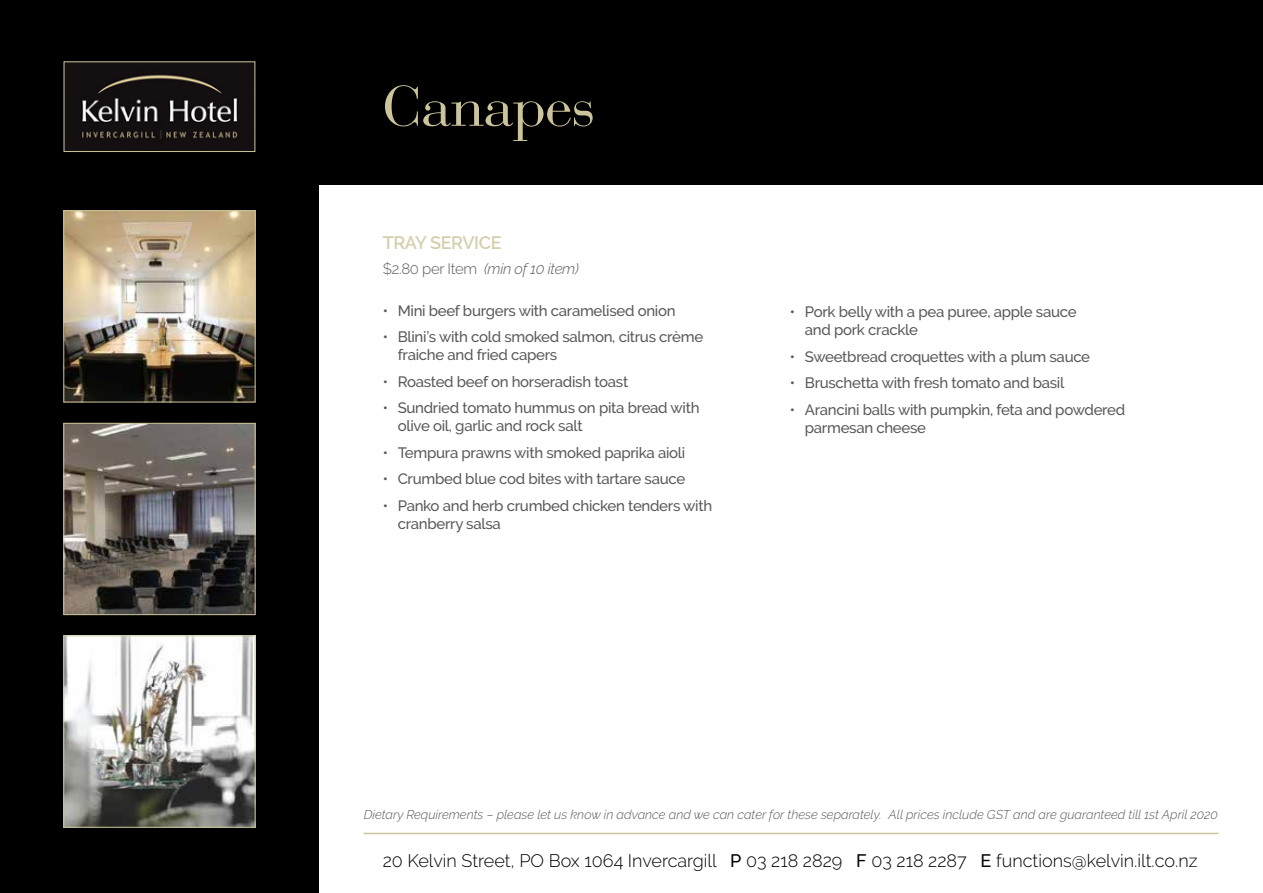
<style>
.page{position:relative;width:1263px;height:893px;background:#fff}
.page>*{position:absolute;margin:0;border:0;box-sizing:border-box;transform-origin:0 0}
.t1{font:60px "Bauer Bodoni D";color:#ccc59b}
.t2{font:300 18px "Raleway";color:#000}
.t3{font:600 18px "Raleway";letter-spacing:-.02em;color:#d6cfad}
.t4{font:500 15px/18px "Raleway";letter-spacing:-.02em;color:#58595b}
.t5{font:italic 300 15px "Raleway";letter-spacing:-.02em;color:#58595b}
.t6{font:italic 300 12.75px "Raleway";color:#58595b}
.s1{font-style:normal}
.s2{font-weight:500}
</style>
<div class="page">
<div style="left:0;top:0;width:319px;height:893px;background:#000"></div>
<img style="left:66px;top:64px;width:187px;height:86px">
<div style="left:64px;top:62px;width:191px;height:90px;border:1px solid #ccc59b"></div>
<div style="left:308px;top:0;width:955px;height:185px;background:#000"></div>
<img style="left:65px;top:425px;width:188px;height:188px">
<div style="left:63px;top:423px;width:192px;height:192px;border:1px solid #ccc59b"></div>
<img style="left:65px;top:637px;width:188px;height:189px">
<div style="left:63px;top:635px;width:192px;height:193px;border:1px solid #ccc59b"></div>
<img style="left:65px;top:212px;width:188px;height:188px">
<div style="left:63px;top:210px;width:192px;height:192px;border:1px solid #ccc59b"></div>
<hr style="left:364px;top:833px;width:854px;height:1px;background:#ccc59b">
<h1 class="t1" style="left:383px;top:71px;width:213px">Canapes</h1>
<p class="t3" style="left:383px;top:232px;width:120px">TRAY SERVICE</p>
<p class="t5" style="left:383px;top:260px;width:198px"><span class="s1">$2.80 per Item</span> (min of 10 item)</p>
<p class="t4" style="left:383px;top:301px;width:294px">• Mini beef burgers with caramelised onion</p>
<p class="t4" style="left:398px;top:328px;width:307px;text-indent:-15px">• Blini’s with cold smoked salmon, citrus crème fraiche and fried capers</p>
<p class="t4" style="left:383px;top:372px;width:247px">• Roasted beef on horseradish toast</p>
<p class="t4" style="left:398px;top:399px;width:303px;text-indent:-15px">• Sundried tomato hummus on pita bread with olive oil, garlic and rock salt</p>
<p class="t4" style="left:383px;top:443px;width:304px">• Tempura prawns with smoked paprika aioli</p>
<p class="t4" style="left:383px;top:470px;width:304px">• Crumbed blue cod bites with tartare sauce</p>
<p class="t4" style="left:398px;top:496px;width:316px;text-indent:-15px">• Panko and herb crumbed chicken tenders with cranberry salsa</p>
<p class="t4" style="left:805px;top:303px;width:273px;text-indent:-15px">• Pork belly with a pea puree, apple sauce and pork crackle</p>
<p class="t4" style="left:790px;top:347px;width:302px">• Sweetbread croquettes with a plum sauce</p>
<p class="t4" style="left:790px;top:374px;width:276px">• Bruschetta with fresh tomato and basil</p>
<p class="t4" style="left:805px;top:400px;width:322px;text-indent:-15px">• Arancini balls with pumpkin, feta and powdered parmesan cheese</p>
<p class="t6" style="left:364px;top:807px;width:856px">Dietary Requirements – please let us know in advance and we can cater for these separately. All prices include GST and are guaranteed till 1st April 2020</p>
<p class="t2" style="left:383px;top:850px;width:816px">20 Kelvin Street, PO Box 1064 Invercargill <span class="s2">P</span> 03 218 2829 <span class="s2">F</span> 03 218 2287 <span class="s2">E</span> functions@kelvin.ilt.co.nz</p>
</div>
